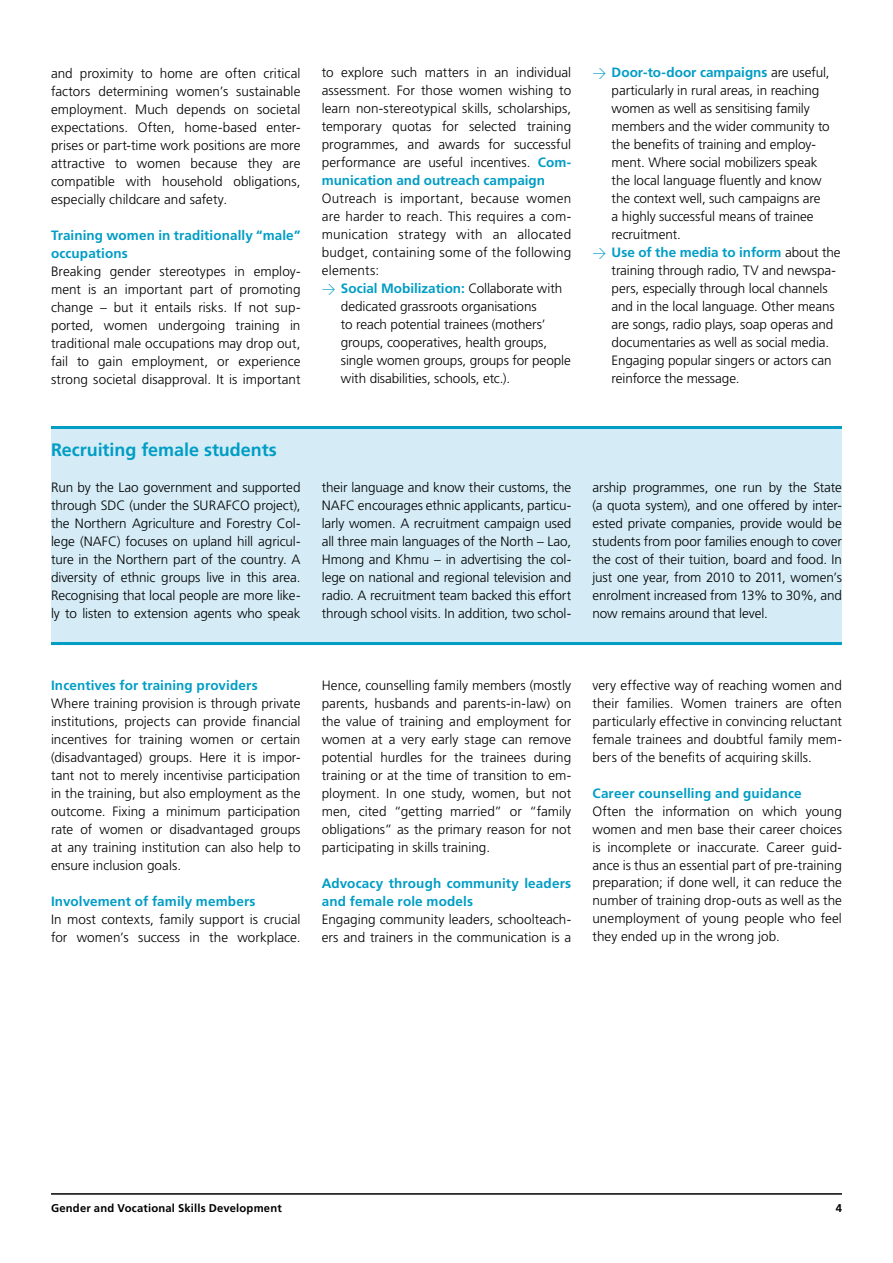
<style>
.page{position:relative;width:893px;height:1263px;background:#fff}
.page>*{position:absolute;margin:0;border:0;box-sizing:border-box;transform-origin:0 0}
.t1{font:700 18px "Frutiger LT Pro";color:#009dc5}
.t2{font:300 13.5px/18px "Frutiger LT Pro";letter-spacing:-.005em;color:#000;text-align:justify}
.t3{font:700 13.5px/18px "Frutiger LT Pro";letter-spacing:.01em;color:#009dc5}
.t4{font:300 13.5px "Frutiger LT Pro";letter-spacing:.02em;color:#000}
.t5{font:300 13.5px "Frutiger LT Pro";letter-spacing:.015em;color:#000}
.t6{font:700 11.25px "Frutiger LT Pro";letter-spacing:.015em;color:#000}
.s1{font-weight:700;color:#009dc5}
.s2{font-family:"DIN";font-weight:300}
.s3{font-weight:300;color:#000}
</style>
<div class="page">
<hr style="left:51px;top:1193px;width:791px;height:2px;background:#000">
<hr style="left:51px;top:426px;width:791px;height:3px;background:#009dc5">
<div style="left:51px;top:429px;width:791px;height:216px;background:#d5ecf6"></div>
<hr style="left:51px;top:642px;width:791px;height:3px;background:#009dc5">
<p class="t2" style="left:51px;top:64px;width:251px">and proximity to home are often critical factors determining women’s sustainable employment. Much depends on societal expectations. Often, home-based enter&shy;prises or part-time work positions are more attractive to women because they are compatible with household obligations, especially childcare and safety.</p>
<p class="t3" style="left:51px;top:226px;width:251px">Training women in traditionally “male” occupations</p>
<p class="t2" style="left:51px;top:262px;width:251px">Breaking gender stereotypes in employ&shy;ment is an important part of promoting change – but it entails risks. If not sup&shy;ported, women undergoing training in traditional male occupations may drop out, fail to gain employment, or experience strong societal disapproval. It is important</p>
<p class="t2" style="left:322px;top:64px;width:251px">to explore such matters in an individual assessment. For those women wishing to learn non-stereotypical skills, scholarships, temporary quotas for selected training programmes, and awards for successful performance are useful incentives. <span class="s1">Com&shy;munication and outreach campaign</span></p>
<p class="t4" style="left:322px;top:191px;width:251px">Outreach is important, because women</p>
<p class="t5" style="left:322px;top:209px;width:251px">are harder to reach. This requires a com-</p>
<p class="t4" style="left:322px;top:227px;width:251px">munication strategy with an allocated</p>
<p class="t5" style="left:322px;top:245px;width:251px">budget, containing some of the following</p>
<p class="t4" style="left:322px;top:263px;width:59px">elements:</p>
<p class="t3" style="left:322px;top:280px;width:242px"><span class="s2">&gt;</span> Social Mobilization: <span class="s3">Collaborate with</span></p>
<p class="t2" style="left:341px;top:298px;width:197px">dedicated grassroots organisations</p>
<p class="t2" style="left:341px;top:316px;width:206px">to reach potential trainees (mothers’</p>
<p class="t2" style="left:341px;top:334px;width:208px">groups, cooperatives, health groups,</p>
<p class="t2" style="left:341px;top:352px;width:232px">single women groups, groups for people</p>
<p class="t2" style="left:341px;top:370px;width:171px">with disabilities, schools, etc.).</p>
<p class="t3" style="left:592px;top:64px;width:239px"><span class="s2">&gt;</span> Door-to-door campaigns <span class="s3">are useful,</span></p>
<p class="t2" style="left:612px;top:82px;width:209px">particularly in rural areas, in reaching</p>
<p class="t2" style="left:612px;top:100px;width:200px">women as well as sensitising family</p>
<p class="t2" style="left:612px;top:118px;width:220px">members and the wider community to</p>
<p class="t2" style="left:612px;top:136px;width:206px">the benefits of training and employ-</p>
<p class="t2" style="left:612px;top:154px;width:207px">ment. Where social mobilizers speak</p>
<p class="t2" style="left:612px;top:172px;width:212px">the local language fluently and know</p>
<p class="t2" style="left:612px;top:190px;width:210px">the context well, such campaigns are</p>
<p class="t2" style="left:612px;top:208px;width:204px">a highly successful means of trainee</p>
<p class="t2" style="left:612px;top:226px;width:71px">recruitment.</p>
<p class="t3" style="left:592px;top:244px;width:250px"><span class="s2">&gt;</span> Use of the media to inform <span class="s3">about the</span></p>
<p class="t2" style="left:612px;top:262px;width:226px">training through radio, TV and newspa-</p>
<p class="t2" style="left:612px;top:280px;width:218px">pers, especially through local channels</p>
<p class="t2" style="left:612px;top:298px;width:225px">and in the local language. Other means</p>
<p class="t2" style="left:612px;top:316px;width:223px">are songs, radio plays, soap operas and</p>
<p class="t2" style="left:612px;top:334px;width:219px">documentaries as well as social media.</p>
<p class="t2" style="left:612px;top:352px;width:221px">Engaging popular singers or actors can</p>
<p class="t2" style="left:612px;top:370px;width:129px">reinforce the message.</p>
<h1 class="t1" style="left:51px;top:439px;width:227px">Recruiting female students</h1>
<p class="t2" style="left:51px;top:478px;width:251px">Run by the Lao government and supported through SDC (under the SURAFCO project), the Northern Agriculture and Forestry Col&shy;lege (NAFC) focuses on upland hill agricul&shy;ture in the Northern part of the country. A diversity of ethnic groups live in this area.<br>Recognising that local people are more like&shy;ly to listen to extension agents who speak</p>
<p class="t2" style="left:322px;top:478px;width:251px">their language and know their customs, the NAFC encourages ethnic applicants, particu&shy;larly women. A recruitment campaign used all three main languages of the North – Lao, Hmong and Khmu – in advertising the col&shy;lege on national and regional television and radio. A recruitment team backed this effort through school visits. In addition, two schol-</p>
<p class="t2" style="left:592px;top:478px;width:251px">arship programmes, one run by the State (a quota system), and one offered by inter&shy;ested private companies, provide would be students from poor families enough to cover the cost of their tuition, board and food. In just one year, from 2010 to 2011, women’s enrolment increased from 13% to 30%, and now remains around that level.</p>
<p class="t3" style="left:51px;top:676px;width:208px">Incentives for training providers</p>
<p class="t2" style="left:51px;top:694px;width:251px">Where training provision is through private institutions, projects can provide financial incentives for training women or certain (disadvantaged) groups. Here it is impor&shy;tant not to merely incentivise participation in the training, but also employment as the outcome. Fixing a minimum participation rate of women or disadvantaged groups at any training institution can also help to ensure inclusion goals.</p>
<p class="t3" style="left:51px;top:892px;width:206px">Involvement of family members</p>
<p class="t2" style="left:51px;top:910px;width:251px">In most contexts, family support is crucial for women’s success in the workplace.</p>
<p class="t2" style="left:322px;top:676px;width:251px">Hence, counselling family members (mostly parents, husbands and parents-in-law) on the value of training and employment for women at a very early stage can remove potential hurdles for the trainees during training or at the time of transition to em&shy;ployment. In one study, women, but not men, cited “getting married” or “family obligations” as the primary reason for not participating in skills training.</p>
<p class="t3" style="left:322px;top:874px;width:251px">Advocacy through community leaders and female role models</p>
<p class="t2" style="left:322px;top:910px;width:251px">Engaging community leaders, schoolteach&shy;ers and trainers in the communication is a</p>
<p class="t2" style="left:592px;top:676px;width:251px">very effective way of reaching women and their families. Women trainers are often particularly effective in convincing reluctant female trainees and doubtful family mem&shy;bers of the benefits of acquiring skills.</p>
<p class="t3" style="left:592px;top:784px;width:211px">Career counselling and guidance</p>
<p class="t2" style="left:592px;top:802px;width:251px">Often the information on which young women and men base their career choices is incomplete or inaccurate. Career guid&shy;ance is thus an essential part of pre-training preparation; if done well, it can reduce the number of training drop-outs as well as the unemployment of young people who feel they ended up in the wrong job.</p>
<p class="t6" style="left:51px;top:1201px;width:232px">Gender and Vocational Skills Development</p>
<p class="t6" style="left:836px;top:1201px;width:8px">4</p>
</div>
